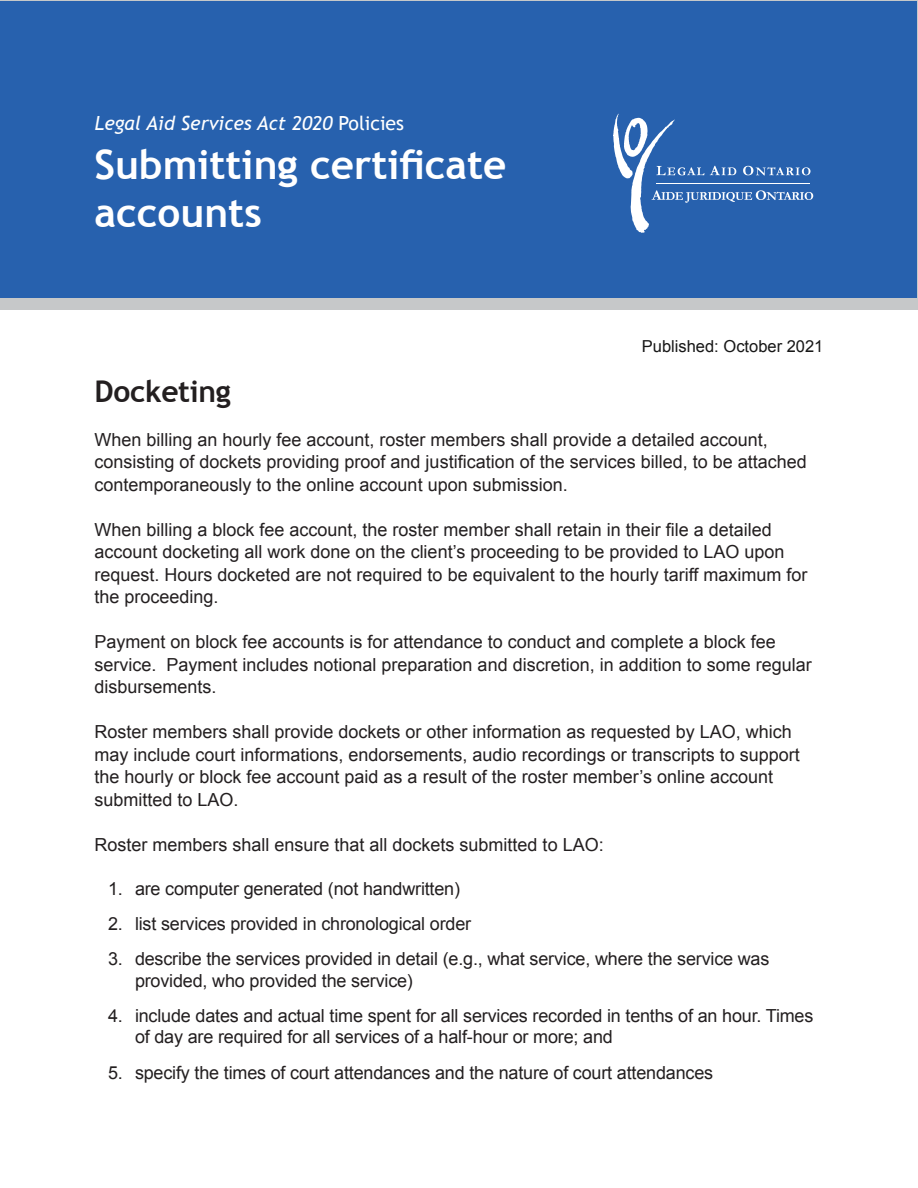
<style>
.page{position:relative;width:918px;height:1188px;background:#fff}
.page>*{position:absolute;margin:0;border:0;box-sizing:border-box;transform-origin:0 0}
.Heading_1__title_pag{font:700 40.5px/48.6px "Trebuchet MS";color:#fff}
.Heading_2{font:700 30px "Trebuchet MS";letter-spacing:-.01em;color:#231f20}
.Heading_1__title_pag-2{font:italic 19.5px "Trebuchet MS";color:#fff}
.t1{font:18px/22.5px "Arial";color:#231f20}
.t2{font:16.5px "Arial";color:#171717}
.s1{font-style:normal}
</style>
<div class="page">
<div style="left:0;top:0;width:918px;height:310px;background:#c6c8c9"></div>
<div style="left:1px;top:1px;width:916px;height:297px;background:#2761ae"></div>
<svg style="left:613px;top:114px;width:200px;height:119px"></svg>
<h1 class="Heading_1__title_pag-2" style="left:94px;top:111px;width:311px">Legal Aid Services Act 2020 <span class="s1">Policies</span></h1>
<h1 class="Heading_1__title_pag" style="left:94px;top:140px;width:413px">Submitting certificate accounts</h1>
<p class="t2" style="left:642px;top:336px;width:183px">Published: October 2021</p>
<h2 class="Heading_2" style="left:94px;top:373px;width:138px">Docketing</h2>
<p class="t1" style="left:94px;top:429px;width:714px">When billing an hourly fee account, roster members shall provide a detailed account, consisting of dockets providing proof and justification of the services billed, to be attached contemporaneously to the online account upon submission.</p>
<p class="t1" style="left:94px;top:519px;width:715px">When billing a block fee account, the roster member shall retain in their file a detailed account docketing all work done on the client’s proceeding to be provided to LAO upon request. Hours docketed are not required to be equivalent to the hourly tariff maximum for the proceeding.</p>
<p class="t1" style="left:94px;top:631px;width:719px">Payment on block fee accounts is for attendance to conduct and complete a block fee service. Payment includes notional preparation and discretion, in addition to some regular disbursements.</p>
<p class="t1" style="left:94px;top:721px;width:707px">Roster members shall provide dockets or other information as requested by LAO, which may include court informations, endorsements, audio recordings or transcripts to support the hourly or block fee account paid as a result of the roster member’s online account submitted to LAO.</p>
<p class="t1" style="left:94px;top:834px;width:511px">Roster members shall ensure that all dockets submitted to LAO:</p>
<p class="t1" style="left:108px;top:878px;width:354px">1. are computer generated (not handwritten)</p>
<p class="t1" style="left:108px;top:913px;width:365px">2. list services provided in chronological order</p>
<p class="t1" style="left:135px;top:948px;width:636px;line-height:21.6px;text-indent:-27px">3. describe the services provided in detail (e.g., what service, where the service was provided, who provided the service)</p>
<p class="t1" style="left:135px;top:1005px;width:680px;line-height:21.6px;text-indent:-27px">4. include dates and actual time spent for all services recorded in tenths of an hour. Times of day are required for all services of a half-hour or more; and</p>
<p class="t1" style="left:108px;top:1061px;width:607px">5. specify the times of court attendances and the nature of court attendances</p>
</div>
